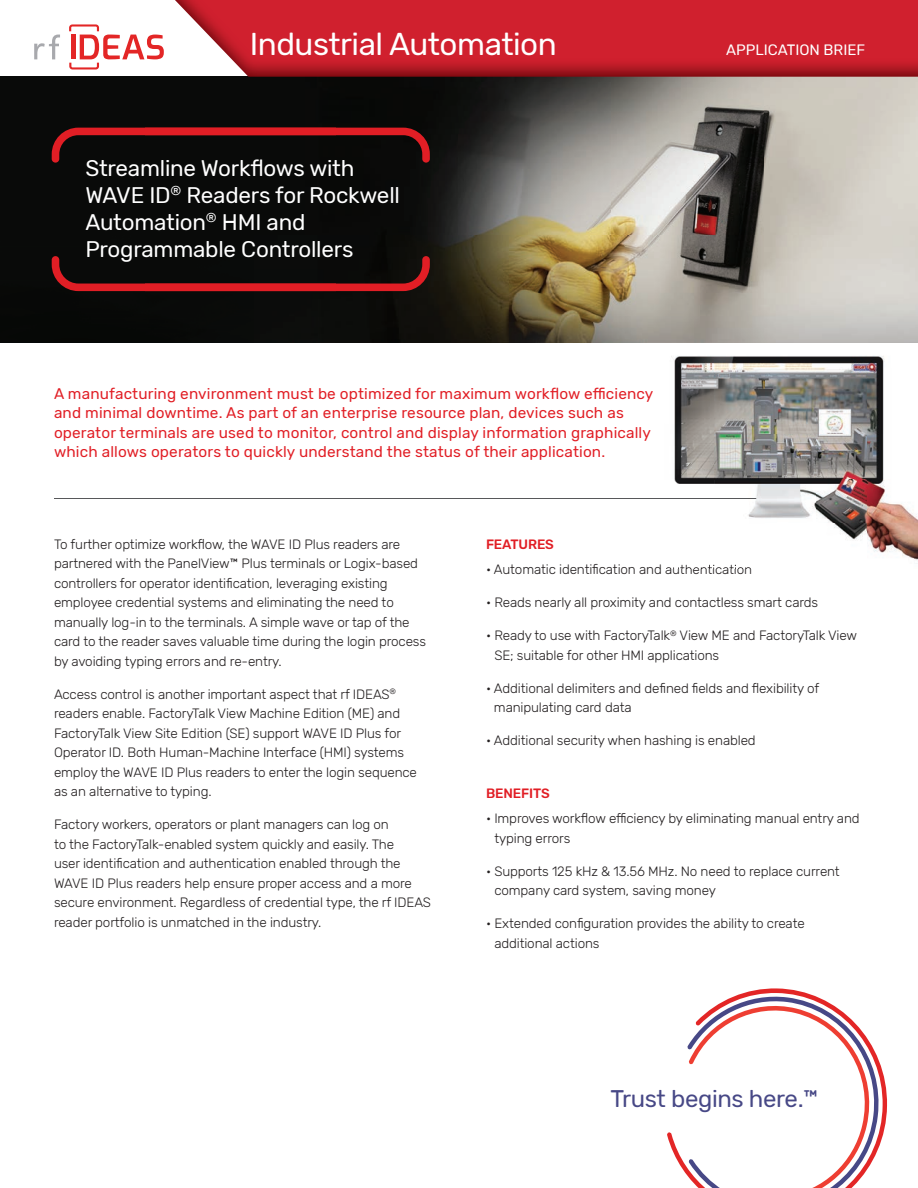
<style>
.page{position:relative;width:918px;height:1188px;background:#fff}
.page>*{position:absolute;margin:0;border:0;box-sizing:border-box;transform-origin:0 0}
.t1{font:31.5px "Rubik";letter-spacing:-.015em;color:#fff}
.t2{font:24px "Rubik";letter-spacing:-.015em;color:#474886}
.t3{font:22.5px/27px "Rubik";letter-spacing:-.01em;color:#fff}
.t4{font:15.3px/19.5px "Rubik";letter-spacing:.01em;color:#e11e25}
.t5{font:15px "Rubik";color:#fff}
.t6{font:300 13.5px/19.5px "Rubik";letter-spacing:-.01em;color:#231f20}
.t7{font:500 13.5px "Rubik";letter-spacing:-.01em;color:#e11e25}
</style>
<div class="page">
<hr style="left:54px;top:498px;width:707px;height:1px;background:#57585a">
<img style="left:0;top:77px;width:918px;height:265px">
<img style="left:175px;top:0;width:743px;height:77px">
<svg style="left:34px;top:35px;width:26px;height:24px"></svg>
<svg style="left:69px;top:24px;width:95px;height:45px"></svg>
<svg style="left:667px;top:988px;width:220px;height:200px"></svg>
<svg style="left:52px;top:256px;width:378px;height:35px;background:#3c0f0f"></svg>
<svg style="left:52px;top:128px;width:378px;height:35px;background:#3a0e0f"></svg>
<img style="left:671px;top:356px;width:247px;height:168px">
<img style="left:834px;top:524px;width:84px;height:36px">
<img style="left:671px;top:498px;width:90px;height:1px">
<img style="left:666px;top:564px;width:85px;height:4px">
<h1 class="t1" style="left:250px;top:27px;width:309px">Industrial Automation</h1>
<p class="t5" style="left:726px;top:41px;width:141px">APPLICATION BRIEF</p>
<h3 class="t3" style="left:85px;top:155px;width:316px">Streamline Workflows with<br>WAVE ID<sup>®</sup> Readers for Rockwell<br>Automation<sup>®</sup> HMI and<br>Programmable Controllers</h3>
<p class="t4" style="left:54px;top:384px;width:601px">A manufacturing environment must be optimized for maximum workflow efficiency and minimal downtime. As part of an enterprise resource plan, devices such as operator terminals are used to monitor, control and display information graphically which allows operators to quickly understand the status of their application.</p>
<p class="t6" style="left:54px;top:535px;width:374px">To further optimize workflow, the WAVE ID Plus readers are partnered with the PanelView™ Plus terminals or Logix-based controllers for operator identification, leveraging existing employee credential systems and eliminating the need to manually log-in to the terminals. A simple wave or tap of the card to the reader saves valuable time during the login process by avoiding typing errors and re-entry.</p>
<p class="t6" style="left:54px;top:685px;width:365px">Access control is another important aspect that rf IDEAS<sup>® </sup>readers enable. FactoryTalk View Machine Edition (ME) and FactoryTalk View Site Edition (SE) support WAVE ID Plus for Operator ID. Both Human-Machine Interface (HMI) systems employ the WAVE ID Plus readers to enter the login sequence as an alternative to typing.</p>
<p class="t6" style="left:54px;top:815px;width:379px">Factory workers, operators or plant managers can log on<br>to the FactoryTalk-enabled system quickly and easily. The<br>user identification and authentication enabled through the WAVE ID Plus readers help ensure proper access and a more secure environment. Regardless of credential type, the rf IDEAS reader portfolio is unmatched in the industry.</p>
<p class="t7" style="left:486px;top:536px;width:69px">FEATURES</p>
<p class="t6" style="left:486px;top:560px;width:268px">• Automatic identification and authentication</p>
<p class="t6" style="left:486px;top:593px;width:334px">• Reads nearly all proximity and contactless smart cards</p>
<p class="t6" style="left:494px;top:626px;width:364px;text-indent:-8px">• Ready to use with FactoryTalk<sup>®</sup> View ME and FactoryTalk View<br>SE; suitable for other HMI applications</p>
<p class="t6" style="left:494px;top:679px;width:327px;text-indent:-8px">• Additional delimiters and defined fields and flexibility of manipulating card data</p>
<p class="t6" style="left:486px;top:731px;width:271px">• Additional security when hashing is enabled</p>
<p class="t7" style="left:486px;top:785px;width:65px">BENEFITS</p>
<p class="t6" style="left:494px;top:809px;width:367px;text-indent:-8px">• Improves workflow efficiency by eliminating manual entry and typing errors</p>
<p class="t6" style="left:494px;top:862px;width:347px;text-indent:-8px">• Supports 125 kHz &amp; 13.56 MHz. No need to replace current company card system, saving money</p>
<p class="t6" style="left:494px;top:914px;width:312px;text-indent:-8px">• Extended configuration provides the ability to create additional actions</p>
<h2 class="t2" style="left:611px;top:1085px;width:209px">Trust begins here.™</h2>
</div>
